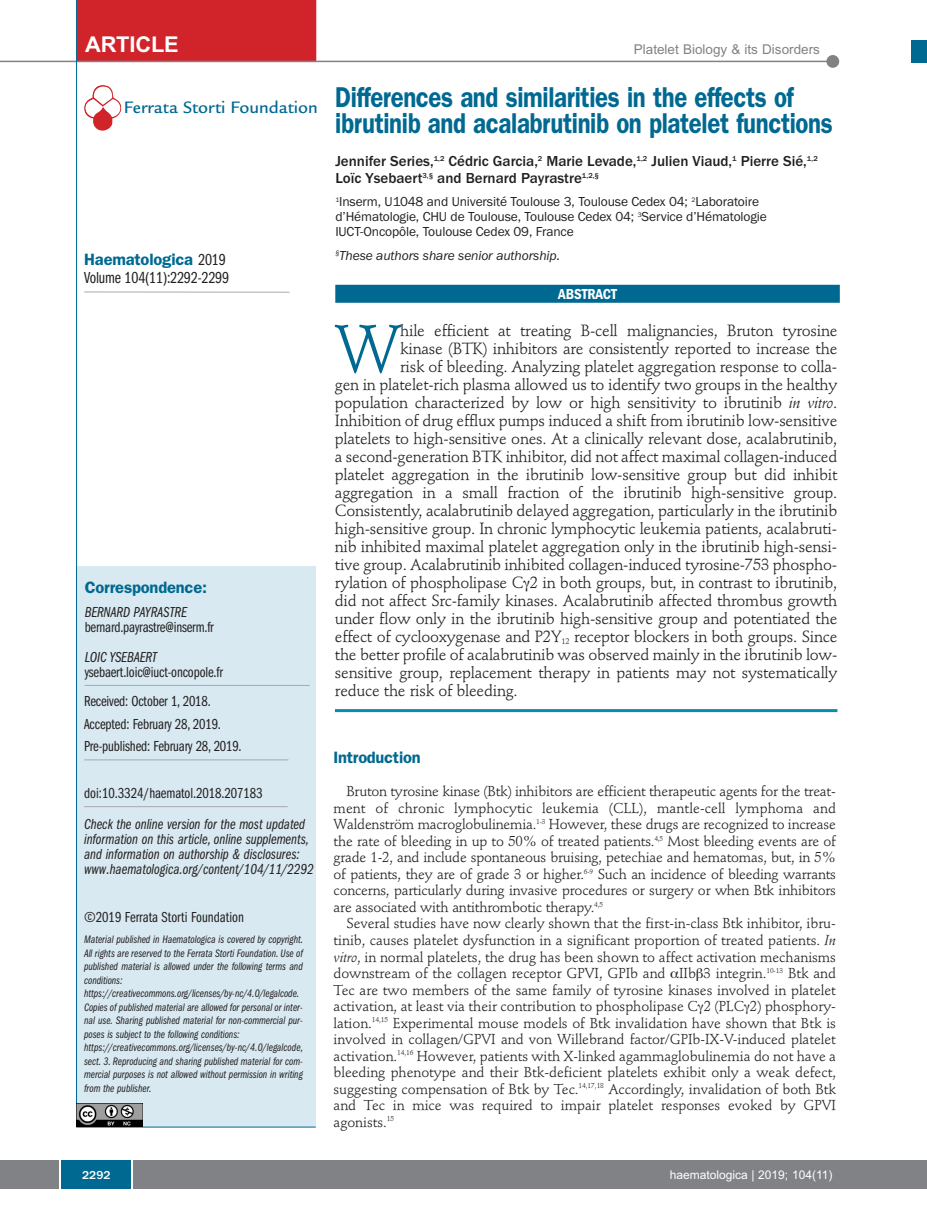
<style>
.page{position:relative;width:927px;height:1225px;background:#fff}
.page>*{position:absolute;margin:0;border:0;box-sizing:border-box;transform-origin:0 0}
.t1{font:66.45px "Stempel Schneidler";color:#006991}
.t2{font:600 28.8px/25.5px "Franklin Gothic";letter-spacing:-.015em;color:#006991;scale:.83 1}
.t3{font:700 21.75px "Arial";letter-spacing:-.01em;color:#fff}
.t4{font:500 18px "Legacy Sans";color:#006991}
.t5{font:600 16.5px "Franklin Gothic";letter-spacing:-.01em;color:#006991}
.t6{font:16.5px "Franklin Gothic Book Cmpr";letter-spacing:-.01em;color:#231f20}
.t7{font:16.05px "Stempel Schneidler";letter-spacing:-.015em;color:#231f20}
.t8{font:15px/22.5px "Franklin Gothic Book Cmpr";letter-spacing:-.01em;color:#231f20}
.t9{font:15px/15px "Franklin Gothic Book Cmpr Ital";color:#231f20}
.t10{font:500 15px/16.5px "Franklin Gothic";color:#231f20}
.t11{font:600 condensed 15px "Franklin Gothic";letter-spacing:-.005em;color:#fff}
.t12{font:14.25px/16.5px "Stempel Schneidler";letter-spacing:-.01em;color:#231f20;text-align:justify}
.t13{font:13.5px/15px "Franklin Gothic";letter-spacing:-.01em;color:#231f20}
.t14{font:italic 13.5px "Franklin Gothic";letter-spacing:-.01em;color:#231f20}
.t15{font:13.5px "Arial";color:#808285}
.t16{font:12px "Arial";color:#fff}
.t17{font:500 12px "Franklin Gothic";color:#fff}
.t18{font:11.25px/13.5px "Franklin Gothic Book Cmpr Ital";color:#231f20}
.s1{font-family:"Franklin Gothic Book Cmpr";font-weight:400;color:#231f20}
.s2{font-style:italic}
</style>
<div class="page">
<div style="left:911px;top:40px;width:16px;height:22px;background:#006991"></div>
<div style="left:910px;top:1160px;width:17px;height:28px;background:#808285"></div>
<div style="left:0;top:1160px;width:910px;height:28px;background:#808285"></div>
<div style="left:61px;top:1160px;width:71px;height:28px;background:#006991"></div>
<svg style="left:60px;top:1160px;width:1px;height:28px"></svg>
<svg style="left:132px;top:1160px;width:1px;height:28px"></svg>
<div style="left:77px;top:567px;width:239px;height:560px;background:#d8e9f1"></div>
<hr style="left:84px;top:759px;width:204px;height:1px;background:#a8a9ad">
<hr style="left:85px;top:685px;width:225px;height:1px;background:#a8a9ad">
<hr style="left:76px;top:1126px;width:240px;height:1px;background:#006991">
<hr style="left:84px;top:292px;width:206px;height:1px;background:#a8a9ad">
<div style="left:77px;top:0;width:239px;height:62px;background:#d1232a"></div>
<hr style="left:0;top:61px;width:830px;height:1px;background:#808285">
<div style="left:826px;top:55px;width:13px;height:13px;background:#808285;border-radius:50%"></div>
<hr style="left:84px;top:806px;width:204px;height:1px;background:#a8a9ad">
<hr style="left:76px;top:0;width:1px;height:1126px;background:#006991">
<img style="left:77px;top:1103px;width:65px;height:23px">
<img style="left:84px;top:85px;width:37px;height:46px">
<hr style="left:335px;top:709px;width:502px;height:3px;background:#0d8aaf">
<div style="left:335px;top:285px;width:505px;height:18px;background:#006991"></div>
<h3 class="t3" style="left:85px;top:32px;width:95px">ARTICLE</h3>
<p class="t15" style="left:634px;top:42px;width:188px">Platelet Biology &amp; its Disorders</p>
<p class="t4" style="left:124px;top:101px;width:196px">Ferrata Storti Foundation</p>
<p class="t5" style="left:84px;top:254px;width:143px">Haematologica <span class="s1">2019</span></p>
<p class="t6" style="left:84px;top:272px;width:146px">Volume 104(11):2292-2299</p>
<p class="t5" style="left:85px;top:582px;width:124px">Correspondence:</p>
<p class="t9" style="left:85px;top:605px;width:104px">BERNARD PAYRASTRE</p>
<p class="t8" style="left:85px;top:617px;width:131px">bernard.payrastre@inserm.fr</p>
<p class="t9" style="left:85px;top:650px;width:74px">LOIC YSEBAERT</p>
<p class="t8" style="left:85px;top:662px;width:140px">ysebaert.loic@iuct-oncopole.fr</p>
<p class="t8" style="left:84px;top:691px;width:159px">Received: October 1, 2018.<br>Accepted: February 28, 2019.<br>Pre-published: February 28, 2019.</p>
<p class="t8" style="left:84px;top:783px;width:180px">doi:10.3324/haematol.2018.207183</p>
<p class="t9" style="left:84px;top:817px;width:231px">Check the online version for the most updated information on this article, online supplements, and information on authorship &amp; disclosures: www.haematologica.org/content/104/11/2292</p>
<p class="t8" style="left:84px;top:907px;width:161px">©2019 Ferrata Storti Foundation</p>
<p class="t18" style="left:84px;top:933px;width:221px">Material published in Haematologica is covered by copyright.<br>All rights are reserved to the Ferrata Storti Foundation. Use of published material is allowed under the following terms and conditions: https://creativecommons.org/licenses/by-nc/4.0/legalcode.<br>Copies of published material are allowed for personal or inter&shy;nal use. Sharing published material for non-commercial pur&shy;poses is subject to the following conditions: https://creativecommons.org/licenses/by-nc/4.0/legalcode, sect. 3. Reproducing and sharing published material for com&shy;mercial purposes is not allowed without permission in writing from the publisher.</p>
<h2 class="t2" style="left:335px;top:87px;width:601px">Differences and similarities in the effects of ibrutinib and acalabrutinib on platelet functions</h2>
<p class="t10" style="left:335px;top:153px;width:484px">Jennifer Series,<sup>1,2</sup> Cédric Garcia,<sup>2</sup> Marie Levade,<sup>1,2</sup> Julien Viaud,<sup>1</sup> Pierre Sié,<sup>1,2<br></sup>Loïc Ysebaert<sup>3,§</sup> and Bernard Payrastre<sup>1,2,§</sup></p>
<p class="t13" style="left:335px;top:194px;width:433px"><sup>1</sup>Inserm, U1048 and Université Toulouse 3, Toulouse Cedex 04; <sup>2</sup>Laboratoire d’Hématologie, CHU de Toulouse, Toulouse Cedex 04; <sup>3</sup>Service d’Hématologie<br>IUCT-Oncopôle, Toulouse Cedex 09, France</p>
<p class="t14" style="left:335px;top:247px;width:226px"><sup>§</sup>These authors share senior authorship.</p>
<p class="t11" style="left:558px;top:288px;width:60px">ABSTRACT</p>
<h1 class="t1" style="left:335px;top:322px;width:68px">W</h1>
<p class="t7" style="left:400px;top:324px;width:439px">hile efficient at treating B-cell malignancies, Bruton tyrosine</p>
<p class="t7" style="left:400px;top:342px;width:439px">kinase (BTK) inhibitors are consistently reported to increase the</p>
<p class="t7" style="left:400px;top:360px;width:438px">risk of bleeding. Analyzing platelet aggregation response to colla-</p>
<p class="t7" style="left:335px;top:378px;width:504px">gen in platelet-rich plasma allowed us to identify two groups in the healthy</p>
<p class="t7" style="left:335px;top:396px;width:504px">population characterized by low or high sensitivity to ibrutinib <span class="s2">in vitro</span>.</p>
<p class="t7" style="left:335px;top:414px;width:504px">Inhibition of drug efflux pumps induced a shift from ibrutinib low-sensitive</p>
<p class="t7" style="left:335px;top:432px;width:504px">platelets to high-sensitive ones. At a clinically relevant dose, acalabrutinib,</p>
<p class="t7" style="left:335px;top:450px;width:504px">a second-generation BTK inhibitor, did not affect maximal collagen-induced</p>
<p class="t7" style="left:335px;top:468px;width:504px">platelet aggregation in the ibrutinib low-sensitive group but did inhibit</p>
<p class="t7" style="left:335px;top:486px;width:504px">aggregation in a small fraction of the ibrutinib high-sensitive group.</p>
<p class="t7" style="left:335px;top:504px;width:504px">Consistently, acalabrutinib delayed aggregation, particularly in the ibrutinib</p>
<p class="t7" style="left:335px;top:522px;width:504px">high-sensitive group. In chronic lymphocytic leukemia patients, acalabruti-</p>
<p class="t7" style="left:335px;top:540px;width:504px">nib inhibited maximal platelet aggregation only in the ibrutinib high-sensi-</p>
<p class="t7" style="left:335px;top:558px;width:504px">tive group. Acalabrutinib inhibited collagen-induced tyrosine-753 phospho-</p>
<p class="t7" style="left:335px;top:576px;width:504px">rylation of phospholipase C 2 in both groups, but, in contrast to ibrutinib,</p>
<p class="t7" style="left:335px;top:594px;width:504px">did not affect Src-family kinases. Acalabrutinib affected thrombus growth</p>
<p class="t7" style="left:335px;top:612px;width:504px">under flow only in the ibrutinib high-sensitive group and potentiated the</p>
<p class="t7" style="left:335px;top:630px;width:504px">effect of cyclooxygenase and P2Y<sub>12</sub> receptor blockers in both groups. Since</p>
<p class="t7" style="left:335px;top:648px;width:504px">the better profile of acalabrutinib was observed mainly in the ibrutinib low-</p>
<p class="t7" style="left:335px;top:666px;width:504px">sensitive group, replacement therapy in patients may not systematically</p>
<p class="t7" style="left:335px;top:684px;width:184px">reduce the risk of bleeding.</p>
<p class="t5" style="left:334px;top:752px;width:89px">Introduction</p>
<p class="t12" style="left:334px;top:784px;width:504px;text-indent:13px">Bruton tyrosine kinase (Btk) inhibitors are efficient therapeutic agents for the treat&shy;ment of chronic lymphocytic leukemia (CLL), mantle-cell lymphoma and Waldenström macroglobulinemia.<sup>1-3</sup> However, these drugs are recognized to increase the rate of bleeding in up to 50% of treated patients.<sup>4,5</sup> Most bleeding events are of grade 1-2, and include spontaneous bruising, petechiae and hematomas, but, in 5% of patients, they are of grade 3 or higher.<sup>6-9</sup> Such an incidence of bleeding warrants concerns, particularly during invasive procedures or surgery or when Btk inhibitors are associated with antithrombotic therapy.<sup>4,5</sup></p>
<p class="t12" style="left:334px;top:916px;width:504px;text-indent:13px">Several studies have now clearly shown that the first-in-class Btk inhibitor, ibru&shy;tinib, causes platelet dysfunction in a significant proportion of treated patients. <span class="s2">In vitro</span>, in normal platelets, the drug has been shown to affect activation mechanisms downstream of the collagen receptor GPVI, GPIb and IIb 3 integrin.<sup>10-13</sup> Btk and Tec are two members of the same family of tyrosine kinases involved in platelet activation, at least via their contribution to phospholipase C 2 (PLC 2) phosphory&shy;lation.<sup>14,15</sup> Experimental mouse models of Btk invalidation have shown that Btk is involved in collagen/GPVI and von Willebrand factor/GPIb-IX-V-induced platelet activation.<sup>14,16</sup> However, patients with X-linked agammaglobulinemia do not have a bleeding phenotype and their Btk-deficient platelets exhibit only a weak defect, suggesting compensation of Btk by Tec.<sup>14,17,18</sup> Accordingly, invalidation of both Btk and Tec in mice was required to impair platelet responses evoked by GPVI agonists.<sup>15</sup></p>
<p class="t17" style="left:82px;top:1167px;width:30px">2292</p>
<p class="t16" style="left:670px;top:1167px;width:164px">haematologica | 2019; 104(11)</p>
</div>
